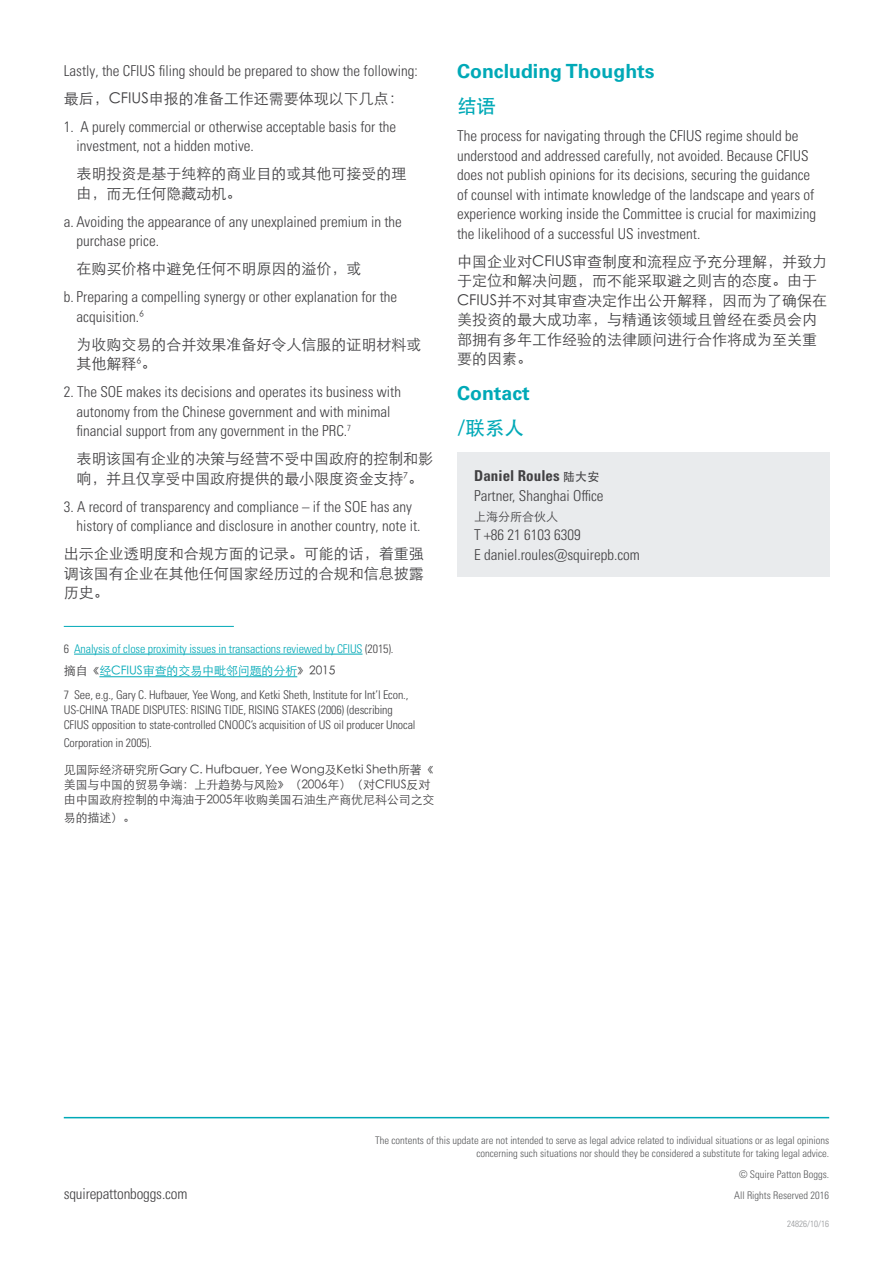
<style>
.page{position:relative;width:893px;height:1263px;background:#fff}
.page>*{position:absolute;margin:0;border:0;box-sizing:border-box;transform-origin:0 0}
.t1{font:700 19.5px "Univers LTCYR 65";color:#00a9b7}
.t2{font:19.5px "ST Heiti";color:#00a9b7}
.t3{font:15px/19.5px "Univers LTCYR 47 Light Cond";color:#414042}
.t4{font:15px/19.5px "ST Xihei";color:#414042}
.t5{font:15px "Univers LTCYR 67 Bold Cond";letter-spacing:.005em;color:#414042}
.t6{font:300 condensed 12px/15px "Univers LT Std";letter-spacing:-.01em;color:#414042}
.t7{font:12px/15px "ST Xihei";letter-spacing:-.01em;color:#414042}
.t8{font:300 condensed 12px "Univers LT Std";letter-spacing:-.01em;color:#00a9b7}
.t9{font:12px "ST Xihei";letter-spacing:-.01em;color:#00a9b7}
.t10{font:10.5px/12.6px "Univers LTCYR 47 Light Cond";color:#58595b;text-align:right}
.t11{font:9px "Univers LTCYR 47 Light Cond";color:#939598}
.s1{color:#414042}
.s2{font-family:"ST Heiti";font-size:12px}
</style>
<div class="page">
<hr style="left:64px;top:1117px;width:765px;height:1px;background:#00a9b7">
<hr style="left:64px;top:626px;width:170px;height:1px;background:#00a9b7">
<hr style="left:74px;top:654px;width:288px;height:1px;background:#00a9b7">
<hr style="left:99px;top:676px;width:198px;height:1px;background:#00a9b7">
<div style="left:457px;top:452px;width:372px;height:124px;background:#e9ebed"></div>
<p class="t3" style="left:64px;top:60px;width:355px">Lastly, the CFIUS filing should be prepared to show the following:</p>
<p class="t4" style="left:64px;top:89px;width:342px">最后，CFIUS申报的准备工作还需要体现以下几点：</p>
<p class="t3" style="left:77px;top:116px;width:321px;text-indent:-13px">1. A purely commercial or otherwise acceptable basis for the investment, not a hidden motive.</p>
<p class="t4" style="left:77px;top:164px;width:332px">表明投资是基于纯粹的商业目的或其他可接受的理由，而无任何隐藏动机。</p>
<p class="t3" style="left:77px;top:211px;width:327px;text-indent:-13px">a. Avoiding the appearance of any unexplained premium in the purchase price.</p>
<p class="t4" style="left:77px;top:259px;width:286px">在购买价格中避免任何不明原因的溢价，或</p>
<p class="t3" style="left:77px;top:286px;width:322px;text-indent:-13px">b. Preparing a compelling synergy or other explanation for the acquisition.<sup>6</sup></p>
<p class="t4" style="left:77px;top:335px;width:346px">为收购交易的合并效果准备好令人信服的证明材料或其他解释<sup>6</sup>。</p>
<p class="t3" style="left:77px;top:381px;width:326px;text-indent:-13px">2. The SOE makes its decisions and operates its business with autonomy from the Chinese government and with minimal financial support from any government in the PRC.<sup>7</sup></p>
<p class="t4" style="left:77px;top:449px;width:358px">表明该国有企业的决策与经营不受中国政府的控制和影响，并且仅享受中国政府提供的最小限度资金支持<sup>7</sup>。</p>
<p class="t3" style="left:77px;top:496px;width:345px;text-indent:-13px">3. A record of transparency and compliance – if the SOE has any history of compliance and disclosure in another country, note it.</p>
<p class="t4" style="left:64px;top:544px;width:361px;text-align:justify">出示企业透明度和合规方面的记录。可能的话，着重强调该国有企业在其他任何国家经历过的合规和信息披露历史。</p>
<p class="t8" style="left:64px;top:641px;width:331px"><span class="s1">6</span> Analysis of close proximity issues in transactions reviewed by CFIUS <span class="s1">(2015).</span></p>
<p class="t9" style="left:64px;top:665px;width:273px"><span class="s1">摘自《</span>经CFIUS审查的交易中毗邻问题的分析<span class="s1">》2015</span></p>
<p class="t6" style="left:64px;top:687px;width:353px">7 See, e.g., Gary C. Hufbauer, Yee Wong, and Ketki Sheth, Institute for Int’l Econ.,<br>US-CHINA TRADE DISPUTES: RISING TIDE, RISING STAKES (2006) (describing<br>CFIUS opposition to state-controlled CNOOC’s acquisition of US oil producer Unocal</p>
<p class="t6" style="left:64px;top:735px;width:90px">Corporation in 2005).</p>
<p class="t7" style="left:64px;top:763px;width:372px">见国际经济研究所Gary C. Hufbauer, Yee Wong及Ketki Sheth所著《美国与中国的贸易争端：上升趋势与风险》（2006年）（对CFIUS反对由中国政府控制的中海油于2005年收购美国石油生产商优尼科公司之交</p>
<p class="t7" style="left:64px;top:811px;width:73px">易的描述）。</p>
<h1 class="t1" style="left:457px;top:57px;width:199px">Concluding Thoughts</h1>
<h1 class="t2" style="left:457px;top:97px;width:40px">结语</h1>
<p class="t3" style="left:457px;top:126px;width:361px">The process for navigating through the CFIUS regime should be understood and addressed carefully, not avoided. Because CFIUS does not publish opinions for its decisions, securing the guidance of counsel with intimate knowledge of the landscape and years of experience working inside the Committee is crucial for maximizing the likelihood of a successful US investment.</p>
<p class="t4" style="left:457px;top:252px;width:372px">中国企业对CFIUS审查制度和流程应予充分理解，并致力于定位和解决问题，而不能采取避之则吉的态度。由于<br>CFIUS并不对其审查决定作出公开解释，因而为了确保在美投资的最大成功率，与精通该领域且曾经在委员会内部拥有多年工作经验的法律顾问进行合作将成为至关重要的因素。</p>
<h1 class="t1" style="left:457px;top:379px;width:74px">Contact</h1>
<h1 class="t2" style="left:457px;top:419px;width:69px">/联系人</h1>
<p class="t5" style="left:474px;top:467px;width:127px">Daniel Roules <span class="s2">陆大安</span></p>
<p class="t3" style="left:474px;top:485px;width:131px">Partner, Shanghai Office</p>
<p class="t7" style="left:474px;top:509px;width:85px">上海分所合伙人</p>
<p class="t3" style="left:474px;top:524px;width:167px">T +86 21 6103 6309<br>E daniel.roules@squirepb.com</p>
<p class="t10" style="left:375px;top:1134px;width:456px">The contents of this update are not intended to serve as legal advice related to individual situations or as legal opinions concerning such situations nor should they be considered a substitute for taking legal advice.</p>
<p class="t10" style="left:739px;top:1167px;width:92px">© Squire Patton Boggs.</p>
<p class="t3" style="left:64px;top:1183px;width:125px">squirepattonboggs.com</p>
<p class="t10" style="left:734px;top:1188px;width:97px">All Rights Reserved 2016</p>
<p class="t11" style="left:787px;top:1217px;width:43px">24826/10/16</p>
</div>
